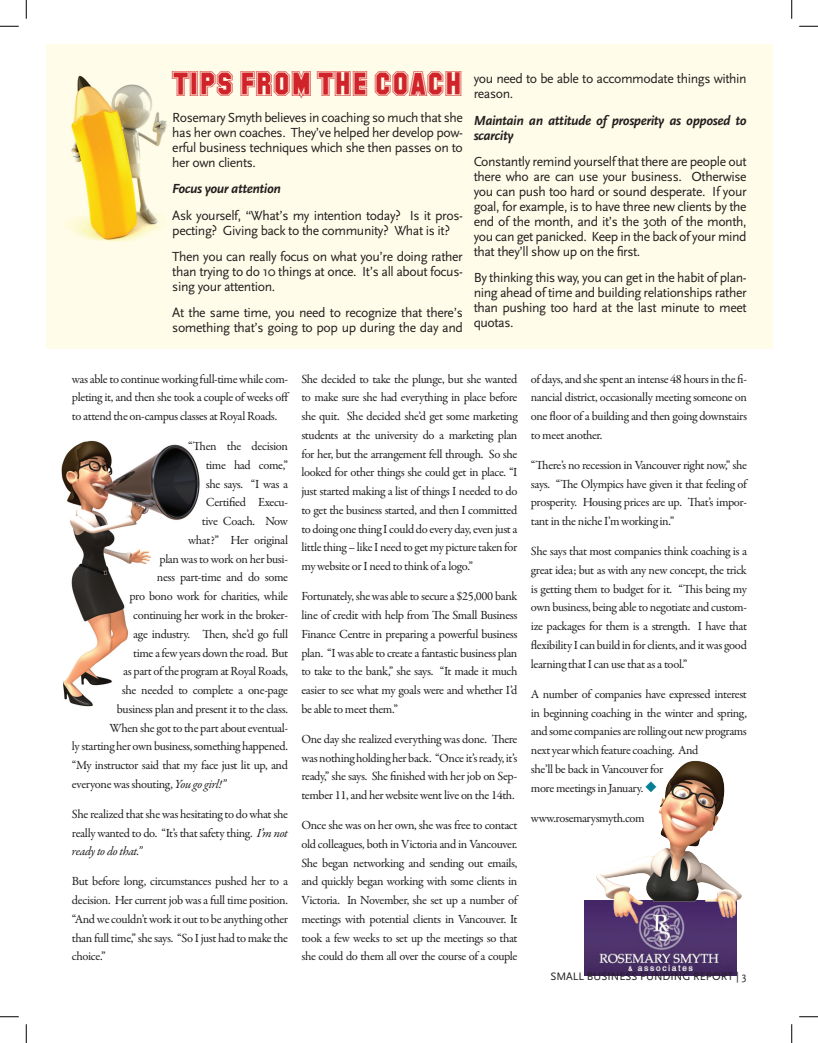
<style>
.page{position:relative;width:818px;height:1043px;background:#fff}
.page>*{position:absolute;margin:0;border:0;box-sizing:border-box;transform-origin:0 0}
.t1{font:31.25px "SF Collegiate";letter-spacing:-.03em;color:#d1232a}
.t2{font:13.75px/15px "Scala Sans";letter-spacing:-.03em;color:#231f20;text-align:justify}
.t3{font:italic 700 13.75px/15px "Scala Sans";letter-spacing:-.03em;color:#231f20}
.t4{font:12.5px/18.8px "Garamond Premr Pro";letter-spacing:-.03em;color:#231f20;text-align:justify}
.t5{font:11.25px "Scala Sans";color:#231f20}
.s1{font-style:italic}
.s2{color:#047d96}
</style>
<div class="page">
<div style="left:46px;top:44px;width:726px;height:305px;background:#fffde9"></div>
<img style="left:61px;top:440px;width:139px;height:267px">
<img style="left:66px;top:75px;width:101px;height:167px">
<img style="left:584px;top:900px;width:152px;height:75px">
<img style="left:590px;top:760px;width:152px;height:165px">
<svg style="left:0;top:25px;width:19px;height:2px"></svg>
<svg style="left:799px;top:25px;width:19px;height:2px"></svg>
<svg style="left:0;top:1016px;width:19px;height:1px"></svg>
<svg style="left:799px;top:1016px;width:19px;height:1px"></svg>
<svg style="left:25px;top:0;width:2px;height:19px"></svg>
<svg style="left:25px;top:1024px;width:2px;height:18px"></svg>
<svg style="left:791px;top:0;width:1px;height:19px"></svg>
<svg style="left:791px;top:1024px;width:1px;height:18px"></svg>
<h1 class="t1" style="left:172px;top:71px;width:292px">TIPS FROM THE COACH</h1>
<p class="t2" style="left:172px;top:110px;width:292px">Rosemary Smyth believes in coaching so much that she has her own coaches. They’ve helped her develop pow&shy;erful business techniques which she then passes on to her own clients.</p>
<p class="t3" style="left:172px;top:182px;width:110px">Focus your attention</p>
<p class="t2" style="left:172px;top:208px;width:292px">Ask yourself, “What’s my intention today? Is it pros&shy;pecting? Giving back to the community? What is it?</p>
<p class="t2" style="left:172px;top:249px;width:292px">Then you can really focus on what you’re doing rather than trying to do 10 things at once. It’s all about focus&shy;sing your attention.</p>
<p class="t2" style="left:172px;top:305px;width:292px">At the same time, you need to recognize that there’s something that’s going to pop up during the day and</p>
<p class="t2" style="left:473px;top:72px;width:274px">you need to be able to accommodate things within reason.</p>
<p class="t3" style="left:473px;top:113px;width:274px">Maintain an attitude of prosperity as opposed to scarcity</p>
<p class="t2" style="left:473px;top:154px;width:274px">Constantly remind yourself that there are people out there who are can use your business. Otherwise you can push too hard or sound desperate. If your goal, for example, is to have three new clients by the end of the month, and it’s the 30th of the month, you can get panicked. Keep in the back of your mind that they’ll show up on the first.</p>
<p class="t2" style="left:473px;top:270px;width:274px">By thinking this way, you can get in the habit of plan&shy;ning ahead of time and building relationships rather than pushing too hard at the last minute to meet quotas.</p>
<p class="t4" style="left:72px;top:369px;width:219px">was able to continue working full-time while com&shy;pleting it, and then she took a couple of weeks off to attend the on-campus classes at Royal Roads.</p>
<p class="t4" style="left:188px;top:437px;width:101px">“Then the decision</p>
<p class="t4" style="left:206px;top:456px;width:84px">time had come,”</p>
<p class="t4" style="left:206px;top:474px;width:84px">she says. “I was a</p>
<p class="t4" style="left:206px;top:493px;width:84px">Certified Execu-</p>
<p class="t4" style="left:202px;top:512px;width:87px">tive Coach. Now</p>
<p class="t4" style="left:188px;top:531px;width:101px">what?” Her original</p>
<p class="t4" style="left:159px;top:549px;width:130px">plan was to work on her busi-</p>
<p class="t4" style="left:157px;top:568px;width:133px">ness part-time and do some</p>
<p class="t4" style="left:129px;top:587px;width:160px">pro bono work for charities, while</p>
<p class="t4" style="left:133px;top:606px;width:156px">continuing her work in the broker-</p>
<p class="t4" style="left:133px;top:624px;width:156px">age industry. Then, she’d go full</p>
<p class="t4" style="left:133px;top:643px;width:156px">time a few years down the road. But</p>
<p class="t4" style="left:123px;top:662px;width:166px">as part of the program at Royal Roads,</p>
<p class="t4" style="left:122px;top:681px;width:168px">she needed to complete a one-page</p>
<p class="t4" style="left:117px;top:699px;width:173px">business plan and present it to the class.</p>
<p class="t4" style="left:109px;top:718px;width:180px">When she got to the part about eventual-</p>
<p class="t4" style="left:72px;top:737px;width:217px">ly starting her own business, something happened.</p>
<p class="t4" style="left:72px;top:756px;width:217px">“My instructor said that my face just lit up, and</p>
<p class="t4" style="left:72px;top:774px;width:155px">everyone was shouting, <span class="s1">You go girl!”</span></p>
<p class="t4" style="left:72px;top:804px;width:218px">She realized that she was hesitating to do what she really wanted to do. “It’s that safety thing. <span class="s1">I’m not ready to do that.”</span></p>
<p class="t4" style="left:72px;top:872px;width:218px">But before long, circumstances pushed her to a decision. Her current job was a full time position. “And we couldn’t work it out to be anything other than full time,” she says. “So I just had to make the choice.”</p>
<p class="t4" style="left:301px;top:369px;width:218px">She decided to take the plunge, but she wanted to make sure she had everything in place before she quit. She decided she’d get some marketing students at the university do a marketing plan for her, but the arrangement fell through. So she looked for other things she could get in place. “I just started making a list of things I needed to do to get the business started, and then I committed to doing one thing I could do every day, even just a little thing – like I need to get my picture taken for my website or I need to think of a logo.”</p>
<p class="t4" style="left:301px;top:587px;width:218px">Fortunately, she was able to secure a $25,000 bank line of credit with help from The Small Business Finance Centre in preparing a powerful business plan. “I was able to create a fantastic business plan to take to the bank,” she says. “It made it much easier to see what my goals were and whether I’d be able to meet them.”</p>
<p class="t4" style="left:301px;top:729px;width:218px">One day she realized everything was done. There was nothing holding her back. “Once it’s ready, it’s ready,” she says. She finished with her job on Sep&shy;tember 11, and her website went live on the 14th.</p>
<p class="t4" style="left:301px;top:816px;width:218px">Once she was on her own, she was free to contact old colleagues, both in Victoria and in Vancouver.<br>She began networking and sending out emails, and quickly began working with some clients in Victoria. In November, she set up a number of meetings with potential clients in Vancouver. It took a few weeks to set up the meetings so that she could do them all over the course of a couple</p>
<p class="t4" style="left:531px;top:369px;width:218px">of days, and she spent an intense 48 hours in the fi&shy;nancial district, occasionally meeting someone on one floor of a building and then going downstairs to meet another.</p>
<p class="t4" style="left:531px;top:456px;width:217px">“There’s no recession in Vancouver right now,” she says. “The Olympics have given it that feeling of prosperity. Housing prices are up. That’s impor&shy;tant in the niche I’m working in.”</p>
<p class="t4" style="left:531px;top:542px;width:218px">She says that most companies think coaching is a great idea; but as with any new concept, the trick is getting them to budget for it. “This being my own business, being able to negotiate and custom&shy;ize packages for them is a strength. I have that flexibility I can build in for clients, and it was good learning that I can use that as a tool.”</p>
<p class="t4" style="left:531px;top:684px;width:218px;text-align:left">A number of companies have expressed interest in beginning coaching in the winter and spring, and some companies are rolling out new programs next year which feature coaching. And<br>she’ll be back in Vancouver for<br>more meetings in January. <span class="s2">◆</span></p>
<p class="t4" style="left:531px;top:808px;width:115px">www.rosemarysmyth.com</p>
<p class="t5" style="left:550px;top:970px;width:198px">SMALL BUSINESS FUNDING REPORT | 3</p>
</div>
